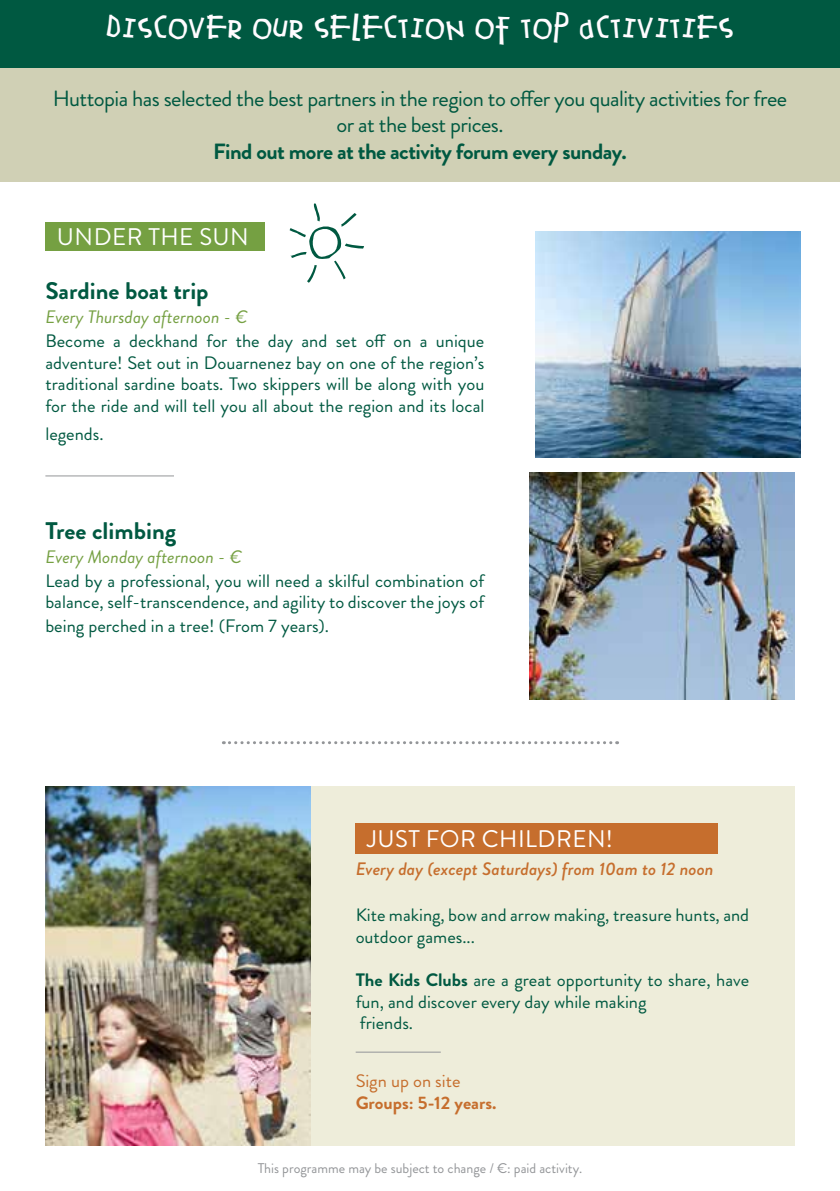
<style>
.page{position:relative;width:840px;height:1191px;background:#fff}
.page>*{position:absolute;margin:0;border:0;box-sizing:border-box;transform-origin:0 0}
.t1{font:28px "Agrafie LL";letter-spacing:.03em;color:#fffcff}
.t2{font:24px "Brandon Grotesque";letter-spacing:.02em;color:#fff}
.t3{font:700 24px "Brandon Grotesque";color:#005941}
.t4{font:22px/26.4px "Brandon Grotesque";letter-spacing:-.025em;color:#005941;text-align:center}
.t5{font:700 22px "Brandon Grotesque";letter-spacing:-.025em;color:#005941}
.t6{font:18px/21.6px "Brandon Grotesque";color:#005941}
.t7{font:italic 18px "Brandon Grotesque";color:#75a042}
.t8{font:italic 500 18px "Brandon Grotesque";color:#c66e2d}
.t9{font:700 18px "Brandon Grotesque";color:#c66e2d}
.t10{font:18px "Brandon Grotesque";color:#c66e2d}
.t11{font:14px "Brandon Grotesque";color:#939598}
.s1{font-weight:700}
</style>
<div class="page">
<div style="left:45px;top:786px;width:749px;height:359px;background:#eeedda"></div>
<hr style="left:839px;top:0;width:1px;height:68px;background:#005941">
<div style="left:0;top:0;width:839px;height:68px;background:#005941"></div>
<svg style="left:289px;top:203px;width:75px;height:80px"></svg>
<img style="left:535px;top:231px;width:264px;height:227px">
<img style="left:529px;top:472px;width:265px;height:227px">
<div style="left:45px;top:223px;width:220px;height:28px;background:#75a042"></div>
<hr style="left:45px;top:475px;width:129px;height:1px;background:#939598">
<img style="left:45px;top:786px;width:265px;height:359px">
<svg style="left:223px;top:741px;width:394px;height:3px"></svg>
<div style="left:355px;top:822px;width:362px;height:31px;background:#c66e2d"></div>
<hr style="left:355px;top:1051px;width:85px;height:1px;background:#939598">
<div style="left:0;top:68px;width:839px;height:113px;background:#d0d0b5"></div>
<h1 class="t1" style="left:106px;top:7px;width:628px">DISCOVER OUR SELECTION OF TOP ACTIVITIES</h1>
<p class="t4" style="left:53px;top:86px;width:735px">H uttopia has selected the best partners in the region to offer you quality activities for free or at the best prices.</p>
<p class="t5" style="left:213px;top:136px;width:414px">Find out more at the activity forum every sunday.</p>
<h2 class="t2" style="left:57px;top:220px;width:193px">under the sun</h2>
<h2 class="t3" style="left:45px;top:274px;width:165px">Sardine boat trip</h2>
<p class="t7" style="left:45px;top:304px;width:204px">Every Thursday afternoon - €</p>
<p class="t6" style="left:45px;top:330px;width:440px;text-align:justify">Become a deckhand for the day and set off on a unique adventure! Set out in Douarnenez bay on one of the region’s traditional sardine boats. Two skippers will be along with you for the ride and will tell you all about the region and its local</p>
<p class="t6" style="left:45px;top:423px;width:60px">legends.</p>
<h2 class="t3" style="left:45px;top:513px;width:132px">Tree climbing</h2>
<p class="t7" style="left:45px;top:544px;width:198px">Every Monday afternoon - €</p>
<p class="t6" style="left:45px;top:570px;width:440px">Lead by a professional, you will need a skilful combination of balance, self-transcendence, and agility to discover the joys of</p>
<p class="t6" style="left:45px;top:615px;width:285px">being perched in a tree! (From 7 years).</p>
<h2 class="t2" style="left:367px;top:821px;width:25px">JUST</h2>
<h2 class="t2" style="left:425px;top:821px;width:129px">FOR CH ILDREN</h2>
<h2 class="t2" style="left:605px;top:821px;width:9px">!</h2>
<p class="t8" style="left:355px;top:856px;width:359px">Every day (except Saturdays) from 10am to 12 noon</p>
<p class="t6" style="left:355px;top:904px;width:395px">Kite making, bow and arrow making, treasure hunts, and outdoor games...</p>
<p class="t6" style="left:355px;top:969px;width:395px"><span class="s1">The Kids Clubs</span> are a great opportunity to share, have fun, and discover every day while making<br>friends.</p>
<p class="t10" style="left:355px;top:1068px;width:106px">Sign up on site</p>
<p class="t9" style="left:355px;top:1090px;width:142px">Groups: 5-12 years.</p>
<p class="t11" style="left:257px;top:1158px;width:326px">This programme may be subject to change / €: paid activity.</p>
</div>
